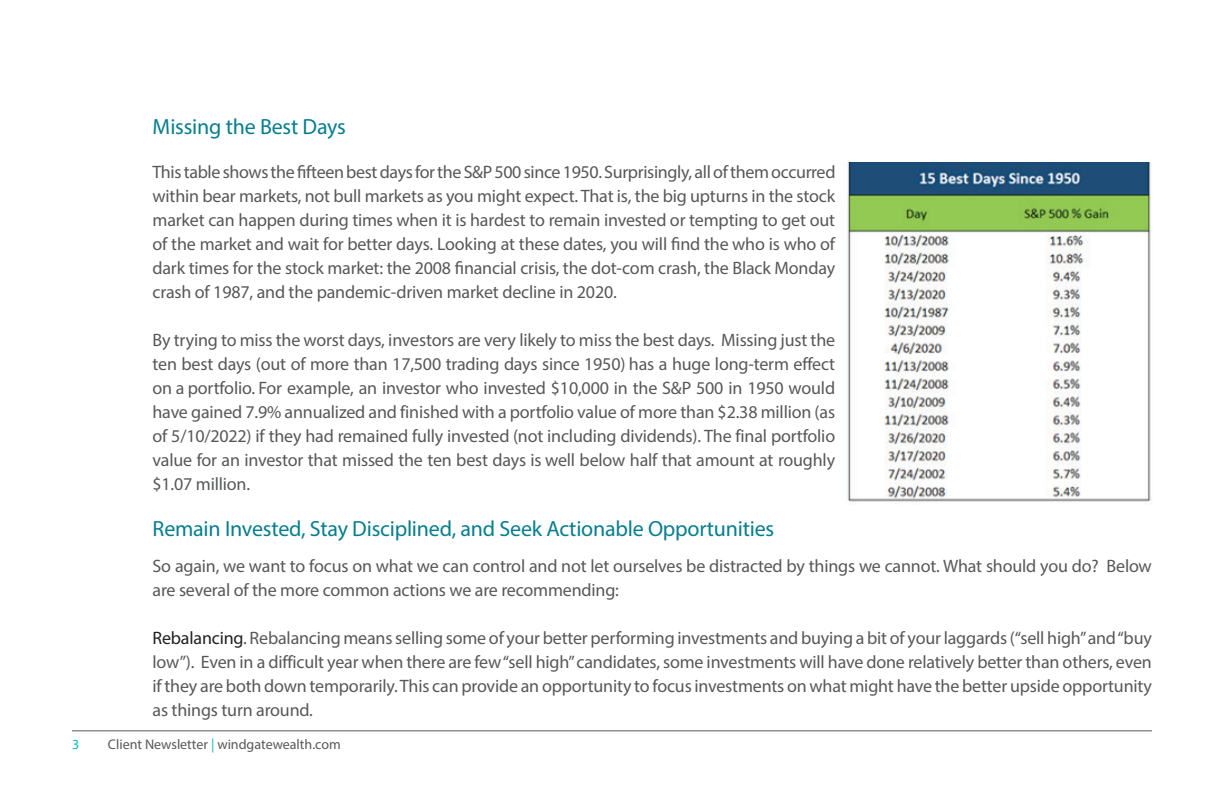
<style>
.page{position:relative;width:1224px;height:792px;background:#fff}
.page>*{position:absolute;margin:0;border:0;box-sizing:border-box;transform-origin:0 0}
.t1{font:22px "Myriad Pro";letter-spacing:-.01em;color:#077e8f}
.t2{font:18px/24px "Myriad Pro";letter-spacing:-.01em;color:#57585a;text-align:justify}
.t3{font:14px "Myriad Pro";color:#57585a}
.t4{font:14px "Myriad Pro";color:#08bac1}
.s1{color:#231f20}
.s2{color:#08bac1}
</style>
<div class="page">
<hr style="left:72px;top:731px;width:1080px;height:1px;background:#57585a">
<img style="left:847px;top:162px;width:304px;height:340px">
<p class="t1" style="left:153px;top:113px;width:195px">Missing the Best Days</p>
<p class="t2" style="left:153px;top:159px;width:684px">This table shows the fifteen best days for the S&amp;P 500 since 1950. Surprisingly, all of them occurred within bear markets, not bull markets as you might expect. That is, the big upturns in the stock market can happen during times when it is hardest to remain invested or tempting to get out of the market and wait for better days. Looking at these dates, you will find the who is who of dark times for the stock market: the 2008 financial crisis, the dot-com crash, the Black Monday crash of 1987, and the pandemic-driven market decline in 2020.</p>
<p class="t2" style="left:153px;top:327px;width:684px">By trying to miss the worst days, investors are very likely to miss the best days. Missing just the ten best days (out of more than 17,500 trading days since 1950) has a huge long-term effect on a portfolio. For example, an investor who invested $10,000 in the S&amp;P 500 in 1950 would have gained 7.9% annualized and finished with a portfolio value of more than $2.38 million (as of 5/10/2022) if they had remained fully invested (not including dividends). The final portfolio value for an investor that missed the ten best days is well below half that amount at roughly $1.07 million.</p>
<p class="t1" style="left:153px;top:515px;width:623px">Remain Invested, Stay Disciplined, and Seek Actionable Opportunities</p>
<p class="t2" style="left:153px;top:554px;width:1001px">So again, we want to focus on what we can control and not let ourselves be distracted by things we cannot. What should you do? Below are several of the more common actions we are recommending:</p>
<p class="t2" style="left:153px;top:626px;width:1001px"><span class="s1">Rebalancing</span>. Rebalancing means selling some of your better performing investments and buying a bit of your laggards (“sell high” and “buy low”). Even in a difficult year when there are few “sell high” candidates, some investments will have done relatively better than others, even if they are both down temporarily. This can provide an opportunity to focus investments on what might have the better upside opportunity as things turn around.</p>
<p class="t4" style="left:72px;top:736px;width:9px">3</p>
<p class="t3" style="left:108px;top:736px;width:234px">Client Newsletter <span class="s2">|</span> windgatewealth.com</p>
</div>
